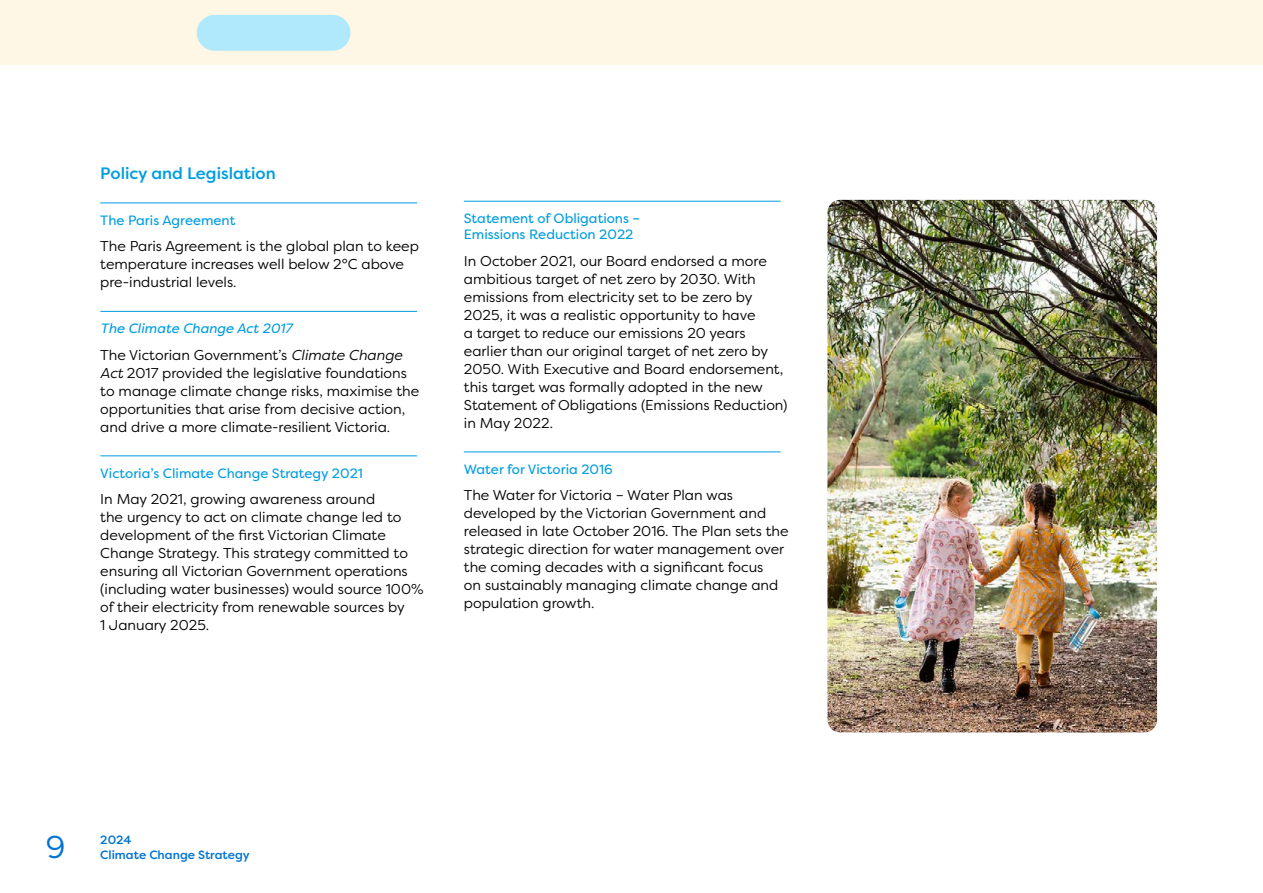
<style>
.page{position:relative;width:1263px;height:893px;background:#fff}
.page>*{position:absolute;margin:0;border:0;box-sizing:border-box;transform-origin:0 0}
.t1{font:31.5px "Filson Pro";color:#0074d3}
.t2{font:500 16.5px "Filson Pro";color:#009de0}
.t3{font:14.25px/18px "Filson Pro";color:#000}
.t4{font:13.5px/16.2px "Filson Pro";color:#009de0}
.t5{font:italic 13.5px "Filson Pro";color:#009de0}
.t6{font:500 12px "Filson Pro";color:#0074d3}
.s1{font-style:italic}
</style>
<div class="page">
<hr style="left:100px;top:203px;width:317px;height:1px;background:#009de0">
<hr style="left:100px;top:311px;width:317px;height:1px;background:#009de0">
<hr style="left:100px;top:455px;width:317px;height:1px;background:#009de0">
<hr style="left:464px;top:201px;width:317px;height:1px;background:#009de0">
<hr style="left:464px;top:451px;width:317px;height:1px;background:#009de0">
<img style="left:827px;top:200px;width:330px;height:532px">
<div style="left:0;top:0;width:1263px;height:65px;background:#fff7e5"></div>
<div style="left:197px;top:15px;width:153px;height:36px;background:#b0e9fc;border-radius:18px"></div>
<p class="t2" style="left:100px;top:161px;width:177px">Policy and Legislation</p>
<p class="t4" style="left:100px;top:212px;width:137px">The Paris Agreement</p>
<p class="t3" style="left:100px;top:237px;width:320px">The Paris Agreement is the global plan to keep temperature increases well below 2°C above pre-industrial levels.</p>
<p class="t5" style="left:100px;top:319px;width:193px">The Climate Change Act 2017</p>
<p class="t3" style="left:100px;top:345px;width:320px">The Victorian Government’s <span class="s1">Climate Change Act</span> 2017 provided the legislative foundations to manage climate change risks, maximise the opportunities that arise from decisive action, and drive a more climate-resilient Victoria.</p>
<p class="t4" style="left:100px;top:464px;width:264px">Victoria’s Climate Change Strategy 2021</p>
<p class="t3" style="left:100px;top:490px;width:325px">In May 2021, growing awareness around<br>the urgency to act on climate change led to development of the first Victorian Climate Change Strategy. This strategy committed to ensuring all Victorian Government operations (including water businesses) would source 100% of their electricity from renewable sources by<br>1 January 2025.</p>
<p class="t4" style="left:464px;top:210px;width:178px">Statement of Obligations –<br>Emissions Reduction 2022</p>
<p class="t3" style="left:464px;top:251px;width:325px">In October 2021, our Board endorsed a more ambitious target of net zero by 2030. With emissions from electricity set to be zero by 2025, it was a realistic opportunity to have<br>a target to reduce our emissions 20 years earlier than our original target of net zero by 2050. With Executive and Board endorsement, this target was formally adopted in the new Statement of Obligations (Emissions Reduction) in May 2022.</p>
<p class="t4" style="left:464px;top:460px;width:150px">Water for Victoria 2016</p>
<p class="t3" style="left:464px;top:486px;width:326px">The Water for Victoria – Water Plan was developed by the Victorian Government and released in late October 2016. The Plan sets the strategic direction for water management over the coming decades with a significant focus<br>on sustainably managing climate change and population growth.</p>
<h1 class="t1" style="left:46px;top:826px;width:21px">9</h1>
<p class="t6" style="left:100px;top:831px;width:33px">2024</p>
<p class="t6" style="left:100px;top:846px;width:151px">Climate Change Strategy</p>
</div>
